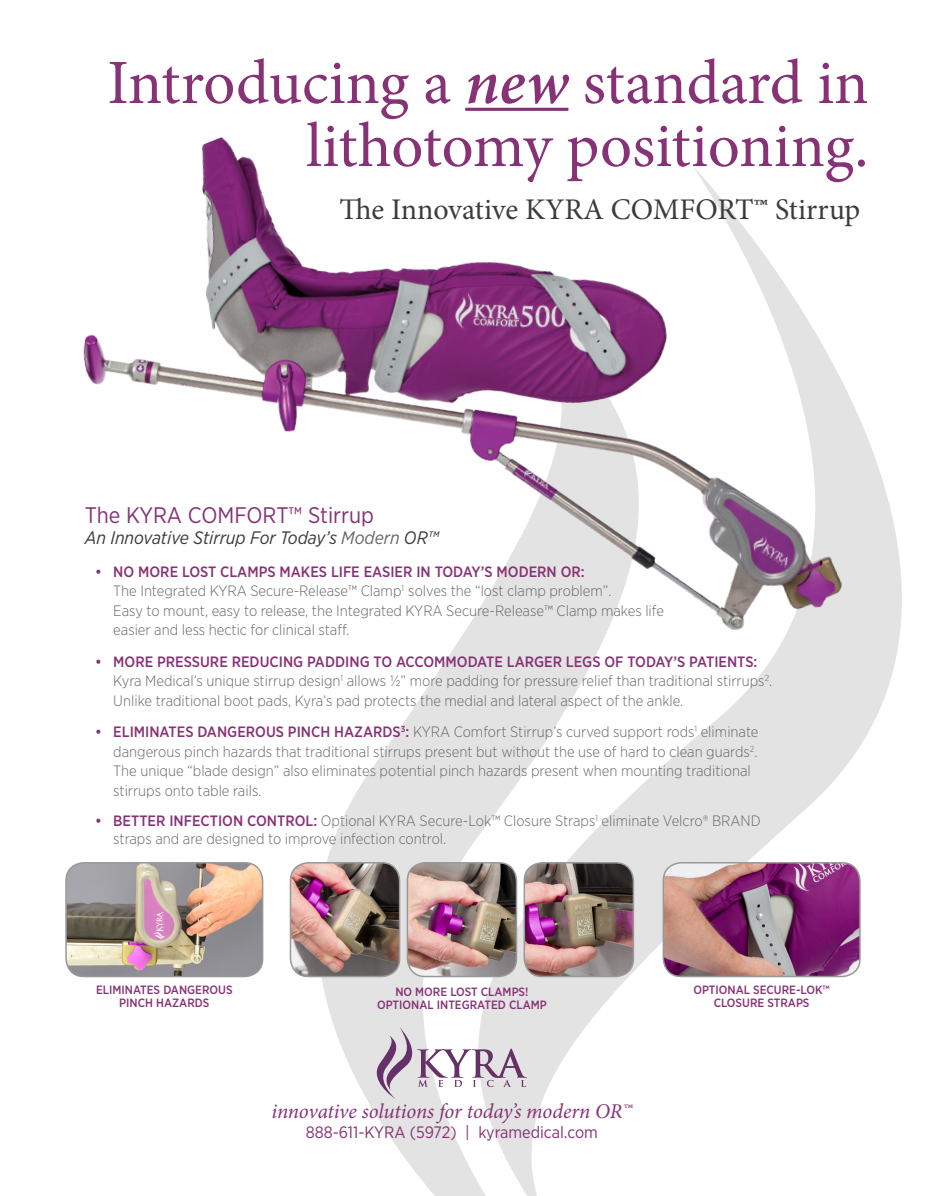
<style>
.page{position:relative;width:926px;height:1196px;background:#fff}
.page>*{position:absolute;margin:0;border:0;box-sizing:border-box;transform-origin:0 0}
.t1{font:63px/63px "Minion Pro";letter-spacing:-.005em;color:#873276;text-align:right}
.t2{font:30px "Minion Pro";color:#3c3c3c}
.t3{font:22.5px "Gotham Narrow";color:#873276}
.t4{font:italic 21px "Minion Pro";letter-spacing:-.01em;color:#873276}
.t5{font:italic 18px "Gotham Narrow";color:#3c3c3c}
.t6{font:16.5px "Gotham Narrow";color:#873276}
.t7{font:300 15px/19.5px "Gotham Narrow";color:#696768}
.t8{font:500 12px/13.5px "Gotham Narrow";color:#873276;text-align:center}
.s1{font-weight:600;font-style:italic}
.s2{font-weight:700}
.s3{color:#696768}
.s4{font-weight:500;color:#873276}
</style>
<div class="page">
<svg style="left:316px;top:764px;width:113px;height:425px;fill:#e3e3e3"></svg>
<svg style="left:429px;top:764px;width:432px;height:432px"></svg>
<svg style="left:377px;top:1027px;width:150px;height:72px"></svg>
<img style="left:83px;top:107px;width:819px;height:657px">
<hr style="left:465px;top:108px;width:103px;height:3px;background:#873276">
<img style="left:66px;top:862px;width:196px;height:114px">
<div style="left:65px;top:862px;width:198px;height:115px;border:2px solid #989999;border-radius:18px"></div>
<img style="left:290px;top:862px;width:109px;height:114px">
<div style="left:290px;top:862px;width:110px;height:115px;border:2px solid #989999;border-radius:18px"></div>
<img style="left:524px;top:862px;width:109px;height:114px">
<div style="left:523px;top:862px;width:111px;height:115px;border:2px solid #989999;border-radius:18px"></div>
<img style="left:407px;top:862px;width:109px;height:114px">
<div style="left:406px;top:862px;width:111px;height:115px;border:2px solid #989999;border-radius:18px"></div>
<img style="left:663px;top:862px;width:197px;height:114px">
<div style="left:662px;top:862px;width:198px;height:115px;border:2px solid #989999;border-radius:18px"></div>
<p class="t1" style="left:107px;top:52px;width:762px">Introducing a <span class="s1">new</span> standard in lithotomy positioning.</p>
<p class="t2" style="left:339px;top:189px;width:522px">The Innovative KYRA COMFORT<span class="s2">™</span> Stirrup</p>
<p class="t3" style="left:85px;top:501px;width:291px">The KYRA COMFORT™ Stirrup</p>
<p class="t5" style="left:85px;top:527px;width:355px">An Innovative Stirrup For Today’s <span class="s3">Modern</span> OR™</p>
<p class="t7" style="left:113px;top:561px;width:552px;text-indent:-18px"><span class="s4">• NO MORE LOST CLAMPS MAKES LIFE EASIER IN TODAY’S MODERN OR:<br></span>The Integrated KYRA Secure-Release™ Clamp<sup>1</sup> solves the “lost clamp problem”.<br>Easy to mount, easy to release, the Integrated KYRA Secure-Release™ Clamp makes life easier and less hectic for clinical staff.</p>
<p class="t7" style="left:113px;top:651px;width:660px;text-indent:-18px"><span class="s4">• MORE PRESSURE REDUCING PADDING TO ACCOMMODATE LARGER LEGS OF TODAY’S PATIENTS:<br></span>Kyra Medical’s unique stirrup design<sup>1</sup> allows ½” more padding for pressure relief than traditional stirrups<sup>2</sup>.<br>Unlike traditional boot pads, Kyra’s pad protects the medial and lateral aspect of the ankle.</p>
<p class="t7" style="left:113px;top:722px;width:646px;text-indent:-18px"><span class="s4">• ELIMINATES DANGEROUS PINCH HAZARDS</span><sup>3</sup><span class="s4">:</span> KYRA Comfort Stirrup’s curved support rods<sup>1</sup> eliminate dangerous pinch hazards that traditional stirrups present but without the use of hard to clean guards<sup>2</sup>.<br>The unique “blade design” also eliminates potential pinch hazards present when mounting traditional stirrups onto table rails.</p>
<p class="t7" style="left:113px;top:811px;width:649px;line-height:18px;text-indent:-18px"><span class="s4">• BETTER INFECTION CONTROL:</span> Optional KYRA Secure-Lok™ Closure Straps<sup>1</sup> eliminate Velcro® BRAND straps and are designed to improve infection control.</p>
<p class="t8" style="left:96px;top:982px;width:138px">ELIMINATES DANGEROUS<br>PINCH HAZARDS</p>
<p class="t8" style="left:377px;top:984px;width:171px">NO MORE LOST CLAMPS!<br>OPTIONAL INTEGRATED CLAMP</p>
<p class="t8" style="left:693px;top:982px;width:138px">OPTIONAL SECURE-LOK™<br>CLOSURE STRAPS</p>
<p class="t4" style="left:271px;top:1097px;width:362px">innovative solutions for today’s modern OR™</p>
<p class="t6" style="left:306px;top:1122px;width:293px">888-611-KYRA (5972) | kyramedical.com</p>
</div>
